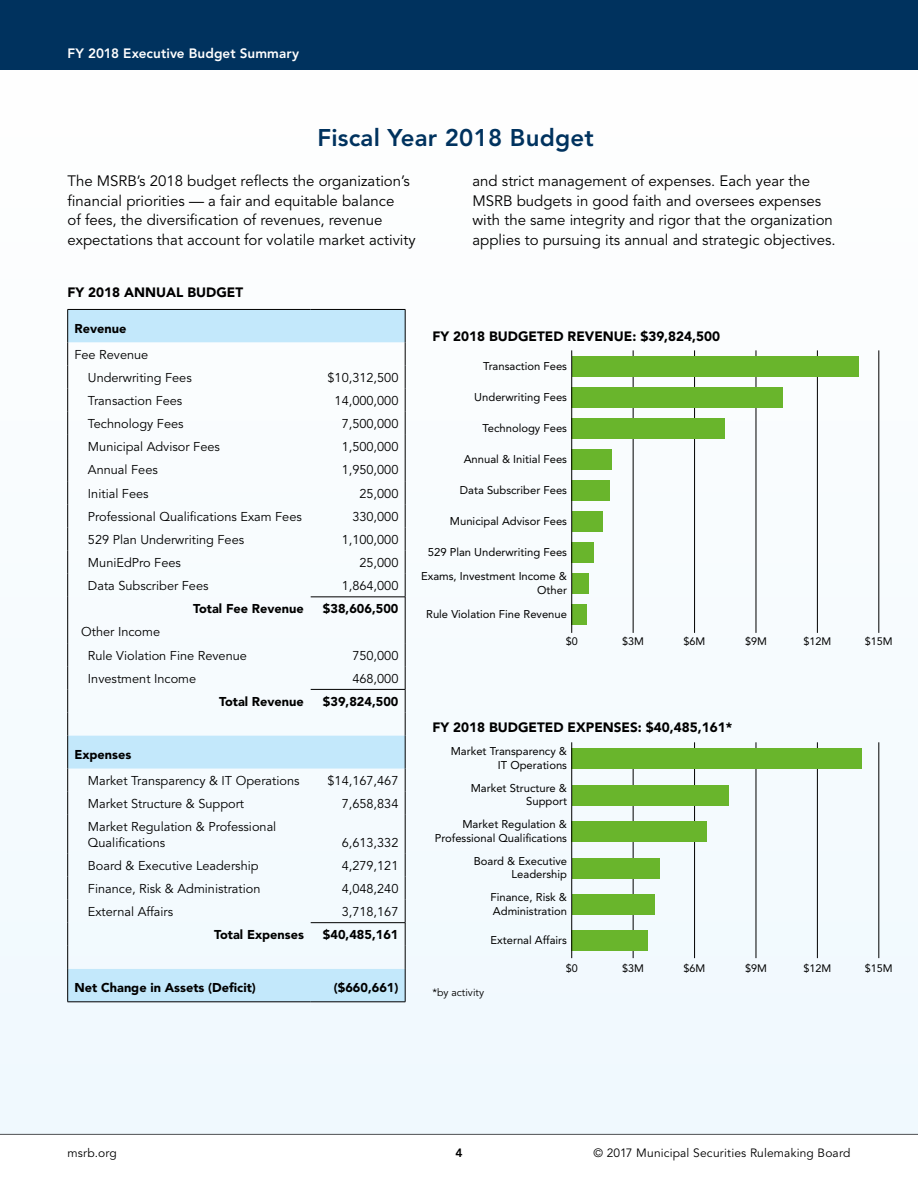
<style>
.page{position:relative;width:918px;height:1188px;background:#fff}
.page>*{position:absolute;margin:0;border:0;box-sizing:border-box;transform-origin:0 0}
.t1{font:800 24px "Avenir LT Std";letter-spacing:.01em;color:#00325e}
.t2{font:15px/19.5px "Avenir LT Std";color:#000}
.t3{font:900 13.5px "Avenir LT Std";color:#000}
.t4{font:800 13.5px "Avenir LT Std";letter-spacing:.005em;color:#fff}
.t5{font:12.75px/23.1px "Avenir LT Std";color:#000}
.t6{font:900 12.75px "Avenir LT Std";color:#000}
.t7{font:12px "Avenir LT Std";letter-spacing:.015em;color:#000}
.t8{font:800 12px "Avenir LT Std";color:#000}
.t9{font:11.25px/13.5px "Avenir LT Std";color:#000;text-align:right}
.t10{font:10.8px "Avenir LT Std";color:#000}
.t11{font:10.5px "Avenir LT Std";color:#000}
</style>
<div class="page">
<div style="left:0;top:70px;width:918px;height:1065px;background:#f7fcfe"></div>
<div style="left:0;top:0;width:918px;height:70px;background:#00325e"></div>
<hr style="left:0;top:1134px;width:918px;height:1px;background:#505153">
<svg style="left:68px;top:310px;width:337px;height:692px"></svg>
<hr style="left:68px;top:309px;width:243px;height:1px;background:#000">
<hr style="left:67px;top:310px;width:1px;height:32px;background:#000">
<hr style="left:311px;top:309px;width:94px;height:1px;background:#000">
<hr style="left:405px;top:310px;width:1px;height:32px;background:#000">
<svg style="left:67px;top:342px;width:1px;height:394px"></svg>
<svg style="left:405px;top:342px;width:1px;height:394px"></svg>
<hr style="left:67px;top:736px;width:1px;height:33px;background:#000">
<hr style="left:405px;top:736px;width:1px;height:33px;background:#000">
<svg style="left:67px;top:769px;width:1px;height:46px"></svg>
<svg style="left:405px;top:769px;width:1px;height:46px"></svg>
<hr style="left:67px;top:815px;width:1px;height:38px;background:#000">
<hr style="left:405px;top:815px;width:1px;height:38px;background:#000">
<svg style="left:67px;top:853px;width:1px;height:116px"></svg>
<svg style="left:405px;top:853px;width:1px;height:116px"></svg>
<hr style="left:67px;top:969px;width:1px;height:33px;background:#000">
<hr style="left:405px;top:969px;width:1px;height:33px;background:#000">
<hr style="left:68px;top:1002px;width:243px;height:1px;background:#000">
<hr style="left:311px;top:1002px;width:94px;height:1px;background:#000">
<hr style="left:311px;top:597px;width:94px;height:1px;background:#000">
<hr style="left:311px;top:689px;width:94px;height:1px;background:#000">
<hr style="left:311px;top:922px;width:94px;height:1px;background:#000">
<hr style="left:633px;top:350px;width:1px;height:283px;background:#000">
<hr style="left:694px;top:350px;width:1px;height:283px;background:#000">
<hr style="left:756px;top:350px;width:1px;height:283px;background:#000">
<hr style="left:817px;top:350px;width:1px;height:283px;background:#000">
<hr style="left:879px;top:350px;width:1px;height:283px;background:#000">
<div style="left:572px;top:573px;width:17px;height:21px;background:#69b52c"></div>
<div style="left:572px;top:604px;width:15px;height:21px;background:#69b52c"></div>
<div style="left:572px;top:542px;width:22px;height:21px;background:#69b52c"></div>
<div style="left:572px;top:511px;width:30px;height:21px;background:#69b52c"></div>
<div style="left:572px;top:480px;width:38px;height:21px;background:#69b52c"></div>
<div style="left:572px;top:449px;width:40px;height:21px;background:#69b52c"></div>
<div style="left:572px;top:418px;width:153px;height:21px;background:#69b52c"></div>
<div style="left:572px;top:387px;width:211px;height:21px;background:#69b52c"></div>
<div style="left:572px;top:356px;width:286px;height:21px;background:#69b52c"></div>
<hr style="left:571px;top:350px;width:1px;height:283px;background:#000">
<hr style="left:633px;top:759px;width:1px;height:199px;background:#000">
<hr style="left:694px;top:742px;width:1px;height:216px;background:#000">
<hr style="left:756px;top:742px;width:1px;height:216px;background:#000">
<hr style="left:817px;top:742px;width:1px;height:216px;background:#000">
<hr style="left:879px;top:742px;width:1px;height:216px;background:#000">
<div style="left:572px;top:749px;width:290px;height:20px;background:#69b52c"></div>
<div style="left:572px;top:785px;width:157px;height:20px;background:#69b52c"></div>
<div style="left:572px;top:822px;width:135px;height:20px;background:#69b52c"></div>
<div style="left:572px;top:858px;width:87px;height:20px;background:#69b52c"></div>
<div style="left:572px;top:894px;width:83px;height:21px;background:#69b52c"></div>
<div style="left:572px;top:931px;width:76px;height:20px;background:#69b52c"></div>
<hr style="left:571px;top:742px;width:1px;height:216px;background:#000">
<p class="t4" style="left:68px;top:45px;width:233px">FY 2018 Executive Budget Summary</p>
<h1 class="t1" style="left:317px;top:124px;width:278px">Fiscal Year 2018 Budget</h1>
<p class="t2" style="left:68px;top:172px;width:350px">The MSRB’s 2018 budget reflects the organization’s financial priorities — a fair and equitable balance<br>of fees, the diversification of revenues, revenue expectations that account for volatile market activity</p>
<p class="t2" style="left:472px;top:172px;width:365px">and strict management of expenses. Each year the MSRB budgets in good faith and oversees expenses with the same integrity and rigor that the organization applies to pursuing its annual and strategic objectives.</p>
<p class="t3" style="left:68px;top:284px;width:177px">FY 2018 ANNUAL BUDGET</p>
<p class="t6" style="left:74px;top:320px;width:53px">Revenue</p>
<p class="t5" style="left:88px;top:343px;width:105px;text-indent:-14px">Fee Revenue<br>Underwriting Fees</p>
<p class="t3" style="left:432px;top:329px;width:289px">FY 2018 BUDGETED REVENUE: $39,824,500</p>
<p class="t9" style="left:483px;top:359px;width:85px">Transaction Fees</p>
<p class="t9" style="left:474px;top:390px;width:94px">Underwriting Fees</p>
<p class="t9" style="left:483px;top:421px;width:86px">Technology Fees</p>
<p class="t9" style="left:464px;top:452px;width:105px">Annual &amp; Initial Fees</p>
<p class="t9" style="left:460px;top:483px;width:109px">Data Subscriber Fees</p>
<p class="t9" style="left:450px;top:514px;width:119px">Municipal Advisor Fees</p>
<p class="t9" style="left:421px;top:540px;width:147px;line-height:24.3px;text-align:center">529 Plan Underwriting Fees<br>Exams, Investment Income &amp;</p>
<p class="t9" style="left:426px;top:578px;width:142px;line-height:24.3px">Other<br>Rule Violation Fine Revenue</p>
<p class="t5" style="left:328px;top:366px;width:72px">$10,312,500</p>
<p class="t5" style="left:88px;top:389px;width:96px">Transaction Fees</p>
<p class="t5" style="left:335px;top:389px;width:65px">14,000,000</p>
<p class="t5" style="left:88px;top:413px;width:97px">Technology Fees</p>
<p class="t5" style="left:342px;top:413px;width:58px">7,500,000</p>
<p class="t5" style="left:88px;top:436px;width:134px">Municipal Advisor Fees</p>
<p class="t5" style="left:342px;top:436px;width:58px">1,500,000</p>
<p class="t5" style="left:88px;top:459px;width:71px">Annual Fees</p>
<p class="t5" style="left:342px;top:459px;width:58px">1,950,000</p>
<p class="t5" style="left:88px;top:482px;width:62px">Initial Fees</p>
<p class="t5" style="left:359px;top:482px;width:40px">25,000</p>
<p class="t5" style="left:88px;top:505px;width:215px">Professional Qualifications Exam Fees</p>
<p class="t5" style="left:352px;top:505px;width:48px">330,000</p>
<p class="t5" style="left:88px;top:528px;width:158px">529 Plan Underwriting Fees</p>
<p class="t5" style="left:342px;top:528px;width:58px">1,100,000</p>
<p class="t5" style="left:88px;top:551px;width:95px">MuniEdPro Fees</p>
<p class="t5" style="left:359px;top:551px;width:40px">25,000</p>
<p class="t5" style="left:88px;top:575px;width:122px">Data Subscriber Fees</p>
<p class="t5" style="left:342px;top:575px;width:58px">1,864,000</p>
<p class="t6" style="left:193px;top:601px;width:112px">Total Fee Revenue</p>
<p class="t6" style="left:323px;top:601px;width:77px">$38,606,500</p>
<p class="t5" style="left:88px;top:621px;width:161px;text-indent:-7px">Other Income<br>Rule Violation Fine Revenue</p>
<p class="t10" style="left:566px;top:635px;width:14px">$0</p>
<p class="t10" style="left:622px;top:635px;width:23px">$3M</p>
<p class="t10" style="left:684px;top:635px;width:23px">$6M</p>
<p class="t10" style="left:745px;top:635px;width:23px">$9M</p>
<p class="t10" style="left:803px;top:635px;width:29px">$12M</p>
<p class="t10" style="left:865px;top:635px;width:29px">$15M</p>
<p class="t5" style="left:352px;top:644px;width:48px">750,000</p>
<p class="t5" style="left:88px;top:667px;width:110px">Investment Income</p>
<p class="t5" style="left:352px;top:667px;width:48px">468,000</p>
<p class="t6" style="left:219px;top:694px;width:86px">Total Revenue</p>
<p class="t6" style="left:323px;top:694px;width:77px">$39,824,500</p>
<p class="t6" style="left:74px;top:747px;width:58px">Expenses</p>
<p class="t5" style="left:88px;top:769px;width:213px">Market Transparency &amp; IT Operations</p>
<p class="t5" style="left:328px;top:769px;width:72px">$14,167,467</p>
<p class="t5" style="left:88px;top:793px;width:158px">Market Structure &amp; Support</p>
<p class="t5" style="left:342px;top:793px;width:58px">7,658,834</p>
<p class="t5" style="left:88px;top:820px;width:190px;line-height:15.3px">Market Regulation &amp; Professional<br>Qualifications</p>
<p class="t5" style="left:342px;top:831px;width:58px">6,613,332</p>
<p class="t5" style="left:88px;top:854px;width:172px">Board &amp; Executive Leadership</p>
<p class="t5" style="left:342px;top:854px;width:58px">4,279,121</p>
<p class="t5" style="left:88px;top:877px;width:174px">Finance, Risk &amp; Administration</p>
<p class="t5" style="left:342px;top:877px;width:58px">4,048,240</p>
<p class="t5" style="left:88px;top:900px;width:87px">External Affairs</p>
<p class="t5" style="left:342px;top:900px;width:58px">3,718,167</p>
<p class="t6" style="left:214px;top:927px;width:91px">Total Expenses</p>
<p class="t6" style="left:323px;top:927px;width:77px">$40,485,161</p>
<p class="t6" style="left:74px;top:980px;width:183px">Net Change in Assets (Deficit)</p>
<p class="t6" style="left:334px;top:980px;width:66px">($660,661)</p>
<p class="t3" style="left:432px;top:719px;width:301px">FY 2018 BUDGETED EXPENSES: $40,485,161*</p>
<p class="t9" style="left:451px;top:745px;width:118px">Market Transparency &amp;<br>IT Operations</p>
<p class="t9" style="left:471px;top:781px;width:98px">Market Structure &amp;<br>Support</p>
<p class="t9" style="left:435px;top:818px;width:134px">Market Regulation &amp;<br>Professional Qualifications</p>
<p class="t9" style="left:474px;top:854px;width:95px">Board &amp; Executive<br>Leadership</p>
<p class="t9" style="left:491px;top:890px;width:78px;text-align:left">Finance, Risk &amp;<br>Administration</p>
<p class="t9" style="left:491px;top:934px;width:78px">External Affairs</p>
<p class="t11" style="left:432px;top:986px;width:53px">*by activity</p>
<p class="t10" style="left:566px;top:962px;width:14px">$0</p>
<p class="t10" style="left:622px;top:962px;width:23px">$3M</p>
<p class="t10" style="left:684px;top:962px;width:23px">$6M</p>
<p class="t10" style="left:745px;top:962px;width:23px">$9M</p>
<p class="t10" style="left:803px;top:962px;width:29px">$12M</p>
<p class="t10" style="left:865px;top:962px;width:29px">$15M</p>
<p class="t7" style="left:68px;top:1146px;width:51px">msrb.org</p>
<p class="t8" style="left:455px;top:1146px;width:9px">4</p>
<p class="t7" style="left:594px;top:1146px;width:258px">© 2017 Municipal Securities Rulemaking Board</p>
</div>
